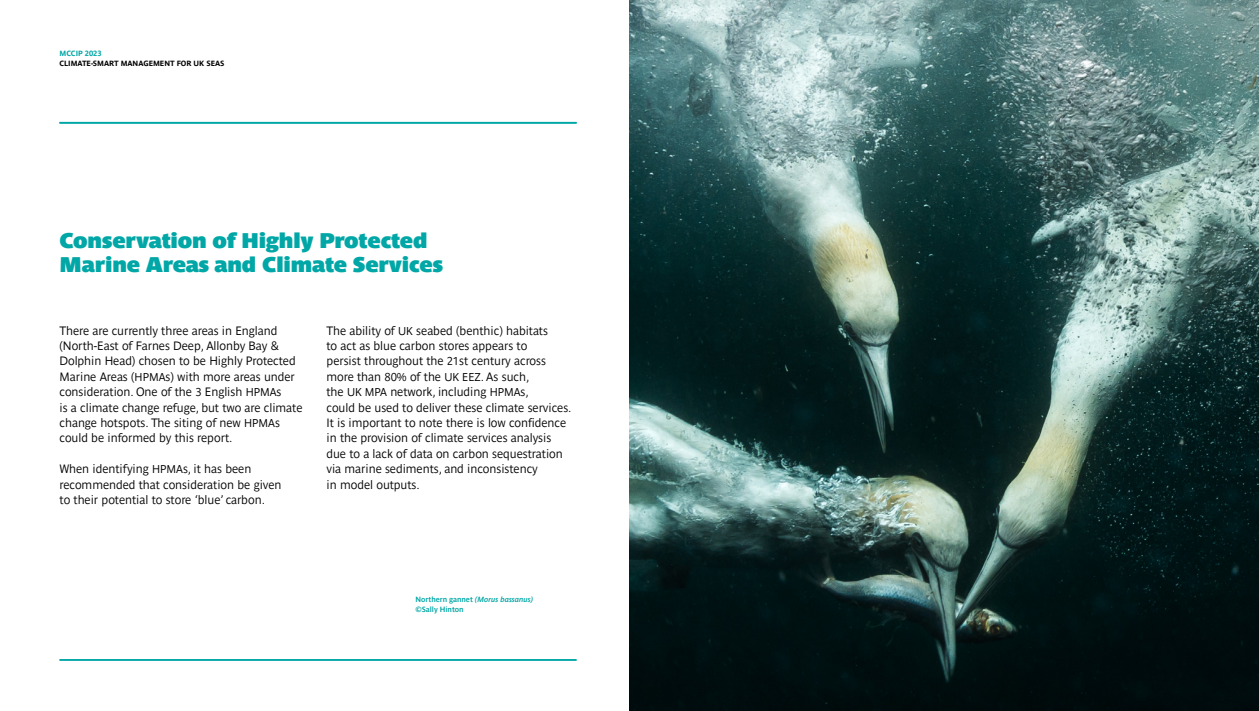
<style>
.page{position:relative;width:1259px;height:711px;background:#fff}
.page>*{position:absolute;margin:0;border:0;box-sizing:border-box;transform-origin:0 0}
.t1{font:700 21px/24px "Parisine Std Sombre";letter-spacing:-.005em;color:#00a7a6}
.t2{font:12px/15.3px "Parisine Std Gris";letter-spacing:-.005em;color:#000}
.t3{font:700 7.5px/9.8px "Parisine Std Gris";letter-spacing:-.005em;color:#00a7a6}
.t4{font:700 7.5px "Parisine Std";letter-spacing:-.005em;color:#000}
.t5{font:700 7.5px "Parisine Std";letter-spacing:-.005em;color:#00a7a6}
.s1{font-size:11.25px}
.s2{font-style:italic}
</style>
<div class="page">
<img style="left:629px;top:0;width:630px;height:710px">
<hr style="left:60px;top:659px;width:516px;height:1px;background:#00a7a6">
<hr style="left:60px;top:122px;width:516px;height:1px;background:#00a7a6">
<p class="t5" style="left:60px;top:49px;width:44px">MCCIP 2023</p>
<p class="t4" style="left:60px;top:59px;width:166px">CLIMATE-SMART MANAGEMENT FOR UK SEAS</p>
<h1 class="t1" style="left:60px;top:228px;width:385px">Conservation of Highly Protected<br>Marine Areas and Climate Services</h1>
<p class="t2" style="left:60px;top:322px;width:244px">There are currently three areas in England (North-East of Farnes Deep, Allonby Bay &amp; Dolphin Head) chosen to be Highly Protected Marine Areas (<span class="s1">HPMA</span>s) with more areas under consideration. One of the <span class="s1">3</span> English <span class="s1">HPMA</span>s<br>is a climate change refuge, but two are climate change hotspots. The siting of new <span class="s1">HPMA</span>s could be informed by this report.</p>
<p class="t2" style="left:60px;top:461px;width:223px">When identifying <span class="s1">HPMA</span>s, it has been recommended that consideration be given to their potential to store ‘blue’ carbon.</p>
<p class="t2" style="left:326px;top:322px;width:247px">The ability of <span class="s1">UK</span> seabed (benthic) habitats<br>to act as blue carbon stores appears to<br>persist throughout the <span class="s1">21</span>st century across more than <span class="s1">80%</span> of the <span class="s1">UK EEZ</span>. As such,<br>the <span class="s1">UK MPA</span> network, including <span class="s1">HPMA</span>s,<br>could be used to deliver these climate services.<br>It is important to note there is low confidence in the provision of climate services analysis due to a lack of data on carbon sequestration via marine sediments, and inconsistency<br>in model outputs.</p>
<p class="t3" style="left:415px;top:594px;width:119px">Northern gannet <span class="s2">(Morus bassanus) </span>©Sally Hinton</p>
</div>
